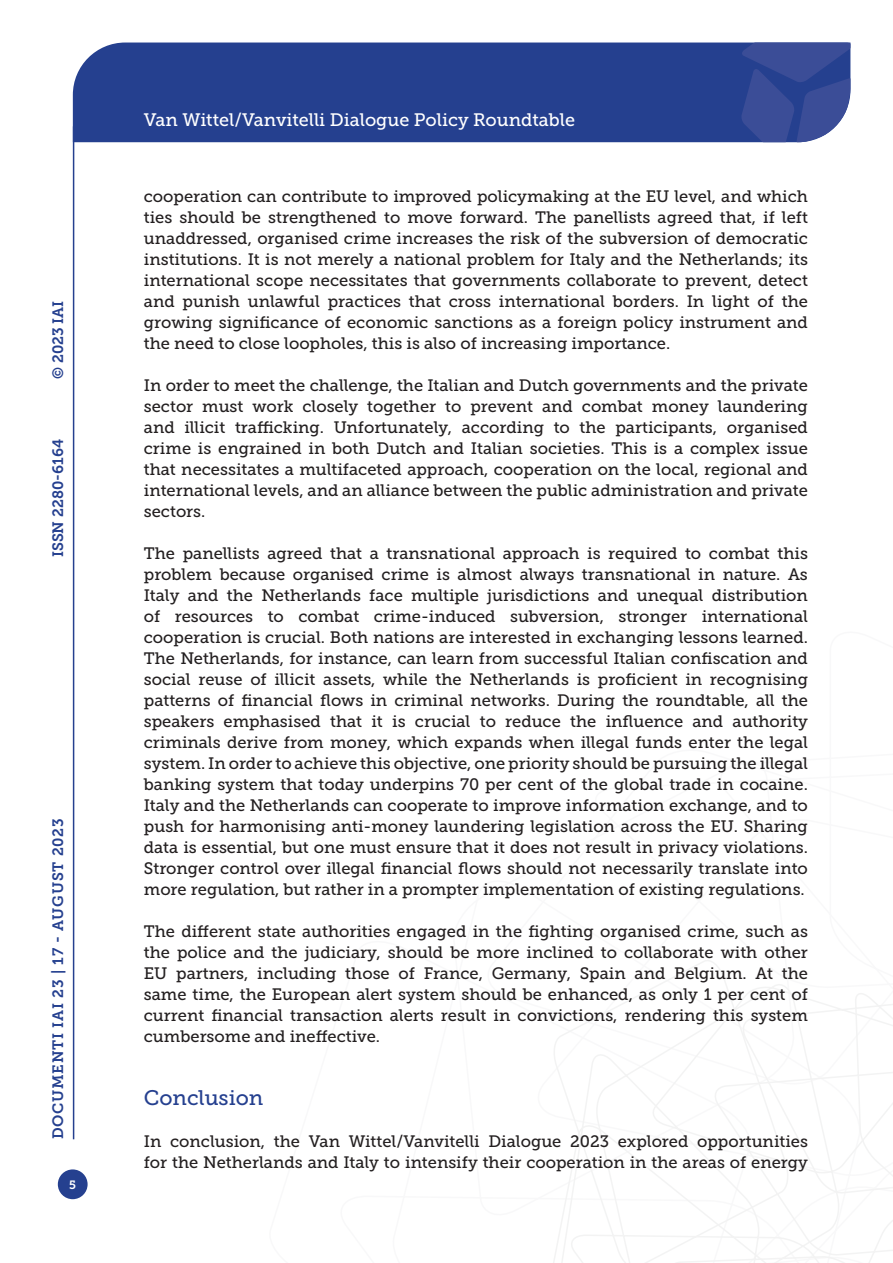
<style>
.page{position:relative;width:893px;height:1263px;background:#fff}
.page>*{position:absolute;margin:0;border:0;box-sizing:border-box;transform-origin:0 0}
.Titolo_paragrafo{font:21px "Museo Slab 500";color:#25408f}
.t1{font:18px "Museo Slab 500";color:#fff}
.Testo{font:16.5px/21px "Museo Slab 500";color:#231f20;text-align:justify}
.t2{font:15px "Museo Slab 700";letter-spacing:.05em;color:#25408f}
.t3{font:15px "Museo Slab 700";color:#25408f}
.t4{font:12px "Museo Slab 700";color:#fff}
</style>
<div class="page">
<svg style="left:553px;top:960px;width:340px;height:303px"></svg>
<div style="left:73px;top:43px;width:668px;height:99px;background:#25408f"></div>
<svg style="left:741px;top:43px;width:109px;height:99px;background:#3f529a"></svg>
<div style="left:58px;top:1169px;width:30px;height:30px;background:#25408f;border-radius:50%"></div>
<hr style="left:73px;top:126px;width:1px;height:1013px;background:#25408f">
<p class="t2" style="left:50px;top:379px;width:80px;rotate:-90deg">© 2023 IAI</p>
<p class="t3" style="left:50px;top:557px;width:120px;rotate:-90deg">ISSN 2280-6164</p>
<p class="t2" style="left:50px;top:1139px;width:322px;rotate:-90deg">DOCUMENTI IAI 23 | 17 - AUGUST 2023</p>
<p class="t4" style="left:69px;top:1178px;width:8px">5</p>
<p class="t1" style="left:144px;top:110px;width:433px">Van Wittel/Vanvitelli Dialogue Policy Roundtable</p>
<p class="Testo" style="left:144px;top:186px;width:666px">cooperation can contribute to improved policymaking at the EU level, and which ties should be strengthened to move forward. The panellists agreed that, if left unaddressed, organised crime increases the risk of the subversion of democratic institutions. It is not merely a national problem for Italy and the Netherlands; its international scope necessitates that governments collaborate to prevent, detect and punish unlawful practices that cross international borders. In light of the growing significance of economic sanctions as a foreign policy instrument and the need to close loopholes, this is also of increasing importance.</p>
<p class="Testo" style="left:144px;top:375px;width:666px">In order to meet the challenge, the Italian and Dutch governments and the private sector must work closely together to prevent and combat money laundering and illicit trafficking. Unfortunately, according to the participants, organised crime is engrained in both Dutch and Italian societies. This is a complex issue that necessitates a multifaceted approach, cooperation on the local, regional and international levels, and an alliance between the public administration and private sectors.</p>
<p class="Testo" style="left:144px;top:543px;width:666px">The panellists agreed that a transnational approach is required to combat this problem because organised crime is almost always transnational in nature. As Italy and the Netherlands face multiple jurisdictions and unequal distribution of resources to combat crime-induced subversion, stronger international cooperation is crucial. Both nations are interested in exchanging lessons learned.<br>The Netherlands, for instance, can learn from successful Italian confiscation and social reuse of illicit assets, while the Netherlands is proficient in recognising patterns of financial flows in criminal networks. During the roundtable, all the speakers emphasised that it is crucial to reduce the influence and authority criminals derive from money, which expands when illegal funds enter the legal system. In order to achieve this objective, one priority should be pursuing the illegal banking system that today underpins 70 per cent of the global trade in cocaine.<br>Italy and the Netherlands can cooperate to improve information exchange, and to push for harmonising anti-money laundering legislation across the EU. Sharing data is essential, but one must ensure that it does not result in privacy violations.<br>Stronger control over illegal financial flows should not necessarily translate into more regulation, but rather in a prompter implementation of existing regulations.</p>
<p class="Testo" style="left:144px;top:921px;width:666px">The different state authorities engaged in the fighting organised crime, such as the police and the judiciary, should be more inclined to collaborate with other EU partners, including those of France, Germany, Spain and Belgium. At the same time, the European alert system should be enhanced, as only 1 per cent of current financial transaction alerts result in convictions, rendering this system cumbersome and ineffective.</p>
<p class="Titolo_paragrafo" style="left:144px;top:1086px;width:121px">Conclusion</p>
<p class="Testo" style="left:144px;top:1131px;width:666px">In conclusion, the Van Wittel/Vanvitelli Dialogue 2023 explored opportunities for the Netherlands and Italy to intensify their cooperation in the areas of energy</p>
</div>
